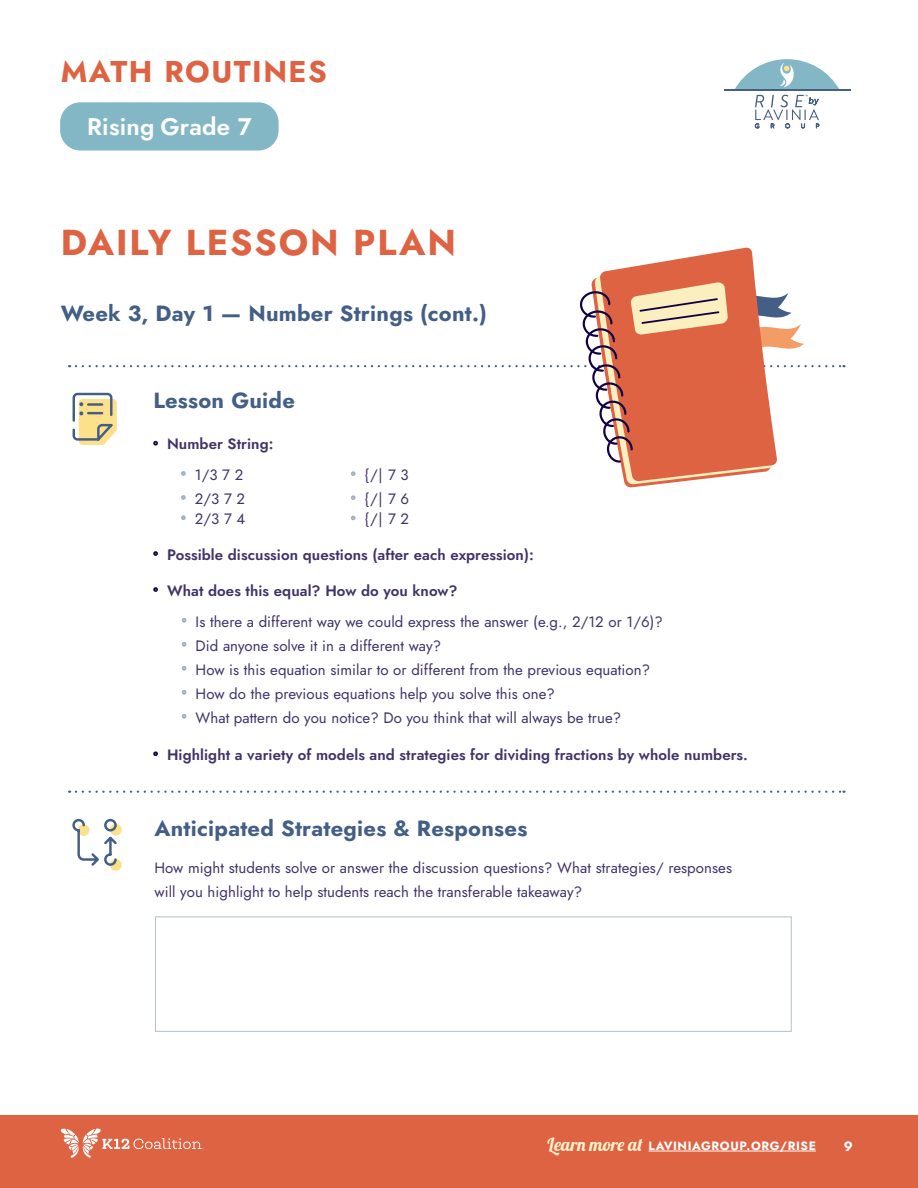
<style>
.page{position:relative;width:918px;height:1188px;background:#fff}
.page>*{position:absolute;margin:0;border:0;box-sizing:border-box;transform-origin:0 0}
.t1{font:700 36px "Jost";letter-spacing:.05em;color:#dd6342}
.t2{font:700 30px "Jost";letter-spacing:.05em;color:#dd6342}
.t3{font:600 24px "Jost";letter-spacing:.01em;color:#fff}
.Small_Subhead{font:700 21.9px "Jost";letter-spacing:.01em;color:#435f86}
.Body_Bullets_-_Standard{font:15px "Jost";letter-spacing:.005em;color:#41336a}
.Body_1_-_Standard{font:15px/24px "Jost";letter-spacing:.005em;color:#41336a}
.Body_1_-_Standard-2{font:600 15px "Jost";letter-spacing:.005em;color:#41336a}
.t4{font:700 13.5px "Jost";color:#fff}
.t5{font:700 12px "Jost";letter-spacing:.05em;color:#fff}
.s1{font-weight:400;color:#110045}
.s2{color:#a1afc3}
.s3{font-family:"Lobster";font-weight:400;font-size:18px;color:#fcf2cc}
</style>
<div class="page">
<div style="left:0;top:1116px;width:918px;height:72px;background:#dd6342"></div>
<hr style="left:649px;top:1151px;width:167px;height:1px;background:#fff">
<hr style="left:724px;top:89px;width:126px;height:1px;background:#435f86">
<svg style="left:734px;top:59px;width:106px;height:70px"></svg>
<div style="left:60px;top:102px;width:219px;height:49px;background:#84b7c6;border-radius:20px"></div>
<svg style="left:61px;top:1128px;width:142px;height:30px"></svg>
<div style="left:155px;top:916px;width:637px;height:116px;border:1px solid #b4bfcf"></div>
<svg style="left:110px;top:859px;width:12px;height:12px"></svg>
<svg style="left:110px;top:824px;width:12px;height:12px"></svg>
<svg style="left:72px;top:818px;width:47px;height:50px"></svg>
<svg style="left:76px;top:791px;width:768px;height:2px"></svg>
<svg style="left:69px;top:247px;width:775px;height:241px"></svg>
<h2 class="t2" style="left:61px;top:51px;width:268px">MATH ROUTINES</h2>
<h3 class="t3" style="left:87px;top:110px;width:166px">Rising Grade 7</h3>
<p class="t1" style="left:61px;top:217px;width:397px">DAILY LESSON PLAN</p>
<p class="Small_Subhead" style="left:61px;top:299px;width:428px">Week 3, Day 1 — Number Strings (cont.)</p>
<p class="Small_Subhead" style="left:153px;top:386px;width:143px">Lesson Guide</p>
<p class="Body_1_-_Standard-2" style="left:153px;top:434px;width:122px"><span class="s1">•</span> Number String:</p>
<p class="Body_1_-_Standard" style="left:351px;top:463px;width:59px"><span class="s2">•</span> {/| 7 3</p>
<p class="Body_1_-_Standard" style="left:351px;top:487px;width:60px"><span class="s2">•</span> {/| 7 6</p>
<p class="Body_1_-_Standard" style="left:351px;top:507px;width:60px"><span class="s2">•</span> {/| 7 2</p>
<p class="Body_1_-_Standard-2" style="left:153px;top:544px;width:382px"><span class="s1">•</span> Possible discussion questions (after each expression):</p>
<p class="Body_1_-_Standard-2" style="left:153px;top:580px;width:306px"><span class="s1">•</span> What does this equal? How do you know?</p>
<p class="Body_Bullets_-_Standard" style="left:182px;top:611px;width:483px"><span class="s2">•</span> Is there a different way we could express the answer (e.g., 2/12 or 1/6)?</p>
<p class="Body_Bullets_-_Standard" style="left:182px;top:635px;width:261px"><span class="s2">•</span> Did anyone solve it in a different way?</p>
<p class="Body_Bullets_-_Standard" style="left:182px;top:659px;width:470px"><span class="s2">•</span> How is this equation similar to or different from the previous equation?</p>
<p class="Body_Bullets_-_Standard" style="left:182px;top:683px;width:374px"><span class="s2">•</span> How do the previous equations help you solve this one?</p>
<p class="Body_Bullets_-_Standard" style="left:182px;top:707px;width:441px"><span class="s2">•</span> What pattern do you notice? Do you think that will always be true?</p>
<p class="Body_1_-_Standard-2" style="left:153px;top:745px;width:596px"><span class="s1">•</span> Highlight a variety of models and strategies for dividing fractions by whole numbers.</p>
<p class="Body_1_-_Standard" style="left:181px;top:463px;width:64px"><span class="s2">•</span> 1/3 7 2</p>
<p class="Body_1_-_Standard" style="left:181px;top:487px;width:66px"><span class="s2">•</span> 2/3 7 2</p>
<p class="Body_1_-_Standard" style="left:181px;top:507px;width:66px"><span class="s2">•</span> 2/3 7 4</p>
<p class="Small_Subhead" style="left:154px;top:813px;width:374px">Anticipated Strategies &amp; Responses</p>
<p class="Body_1_-_Standard" style="left:154px;top:856px;width:579px">How might students solve or answer the discussion questions? What strategies/ responses will you highlight to help students reach the transferable takeaway?</p>
<p class="t5" style="left:548px;top:1137px;width:270px"><span class="s3">Learn more at</span> LAVINIAGROUP.ORG/RISE</p>
<p class="t4" style="left:844px;top:1137px;width:11px">9</p>
</div>
